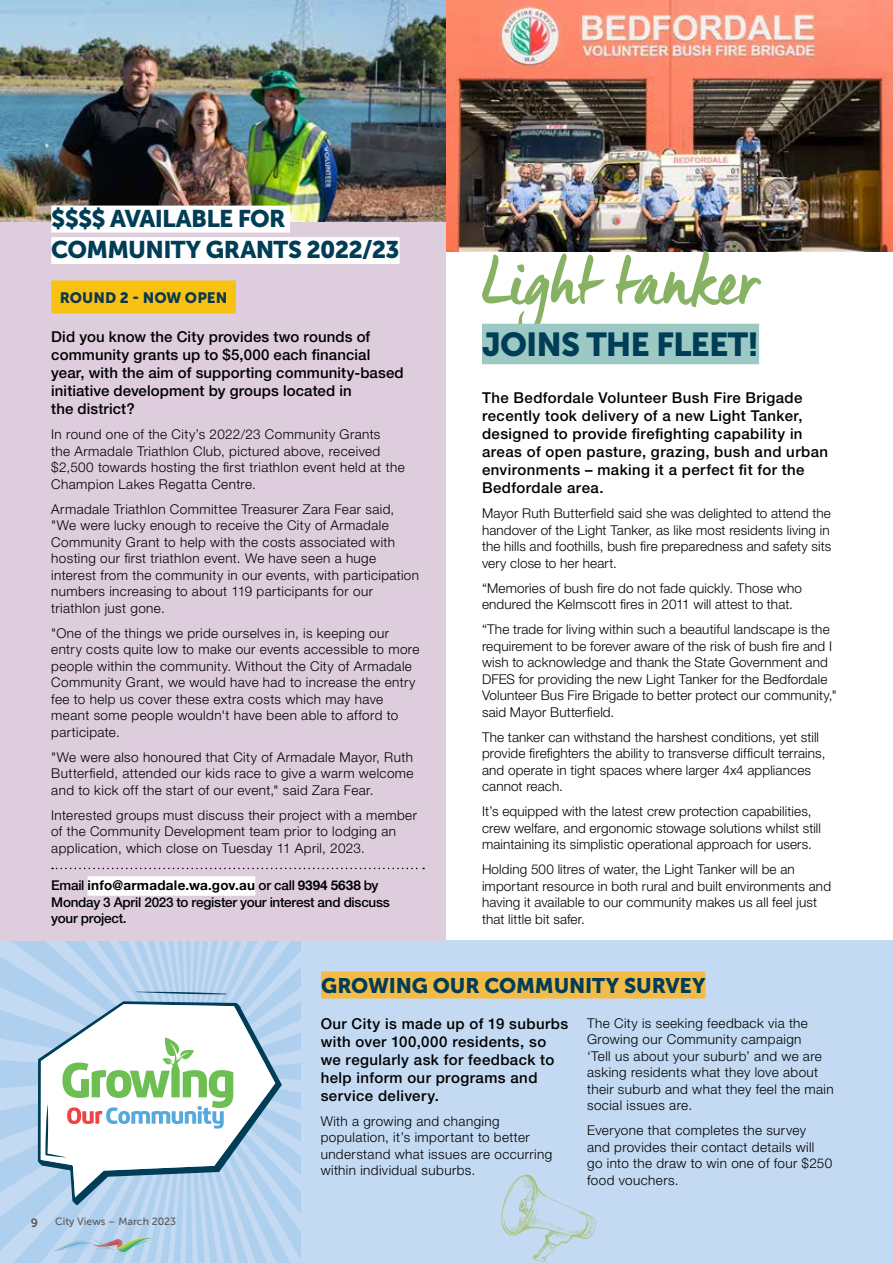
<style>
.page{position:relative;width:893px;height:1263px;background:#fff}
.page>*{position:absolute;margin:0;border:0;box-sizing:border-box;transform-origin:0 0}
.t1{font:69px "Manus Smooth";letter-spacing:.01em;color:#88b263}
.t2{font:33px "Museo Sans 900";letter-spacing:-.03em;color:#003d57}
.t3{font:24px/31.5px "Museo Sans 900";letter-spacing:-.03em;color:#003d57}
.t4{font:21px "Museo Sans 900";letter-spacing:-.01em;color:#003d57}
.t5{font:500 15px/18px "Helvetica Neue LT Std";letter-spacing:.025em;color:#000}
.t6{font:500 15px/18px "Helvetica Neue LT Std";letter-spacing:.005em;color:#000}
.t7{font:15px "Museo Sans 900";letter-spacing:.005em;color:#0d374e}
.t8{font:300 13.5px/16.5px "Helvetica Neue LT Std";letter-spacing:.02em;color:#000}
.t9{font:500 13.5px/16.5px "Helvetica Neue LT Std";letter-spacing:-.02em;color:#000}
.t10{font:12px "Museo Sans 700";color:#58595b}
.t11{font:10.5px "Museo Sans 500";color:#58595b}
.s1{font-weight:700}
</style>
<div class="page">
<img style="left:446px;top:0;width:447px;height:252px">
<img style="left:0;top:0;width:446px;height:222px">
<div style="left:302px;top:940px;width:591px;height:323px;background:#c3daf2"></div>
<div style="left:482px;top:324px;width:277px;height:40px;background:#9cc9c3"></div>
<div style="left:321px;top:971px;width:384px;height:27px;background:#f3bc48"></div>
<svg style="left:501px;top:1174px;width:95px;height:88px"></svg>
<div style="left:0;top:222px;width:446px;height:718px;background:#decedd"></div>
<div style="left:51px;top:206px;width:239px;height:27px;background:#fff"></div>
<div style="left:51px;top:237px;width:349px;height:27px;background:#fff"></div>
<div style="left:51px;top:280px;width:185px;height:33px;background:#f9c213"></div>
<svg style="left:52px;top:868px;width:372px;height:1px"></svg>
<svg style="left:0;top:876px;width:413px;height:387px"></svg>
<h3 class="t3" style="left:51px;top:202px;width:350px">$$$$ AVAILABLE FOR<br>COMMUNITY GRANTS 2022/23</h3>
<p class="t7" style="left:60px;top:289px;width:169px">ROUND 2 - NOW OPEN</p>
<p class="t6" style="left:51px;top:328px;width:354px">Did you know the City provides two rounds of community grants up to $5,000 each financial year, with the aim of supporting community-based initiative development by groups located in<br>the district?</p>
<p class="t8" style="left:51px;top:426px;width:355px">In round one of the City’s 2022/23 Community Grants<br>the Armadale Triathlon Club, pictured above, received $2,500 towards hosting the first triathlon event held at the Champion Lakes Regatta Centre.</p>
<p class="t8" style="left:51px;top:500px;width:369px">Armadale Triathlon Committee Treasurer Zara Fear said, "We were lucky enough to receive the City of Armadale Community Grant to help with the costs associated with hosting our first triathlon event. We have seen a huge interest from the community in our events, with participation numbers increasing to about 119 participants for our triathlon just gone.</p>
<p class="t8" style="left:51px;top:624px;width:370px">"One of the things we pride ourselves in, is keeping our entry costs quite low to make our events accessible to more people within the community. Without the City of Armadale Community Grant, we would have had to increase the entry fee to help us cover these extra costs which may have meant some people wouldn't have been able to afford to participate.</p>
<p class="t8" style="left:51px;top:748px;width:364px;text-align:justify">"We were also honoured that City of Armadale Mayor, Ruth Butterfield, attended our kids race to give a warm welcome and to kick off the start of our event," said Zara Fear.</p>
<p class="t8" style="left:51px;top:806px;width:367px">Interested groups must discuss their project with a member of the Community Development team prior to lodging an application, which close on Tuesday 11 April, 2023.</p>
<p class="t9" style="left:51px;top:877px;width:340px">Email <span class="s1">info@armadale.wa.gov.au</span> or call <span class="s1">9394 5638</span> by<br>Monday 3 April 2023 to register your interest and discuss your project.</p>
<h1 class="t1" style="left:482px;top:239px;width:278px">Light tanker</h1>
<h2 class="t2" style="left:482px;top:326px;width:279px">JOINS THE FLEET!</h2>
<p class="t5" style="left:482px;top:389px;width:348px">The Bedfordale Volunteer Bush Fire Brigade recently took delivery of a new Light Tanker, designed to provide firefighting capability in areas of open pasture, grazing, bush and urban environments – making it a perfect fit for the Bedfordale area.</p>
<p class="t8" style="left:482px;top:505px;width:351px;text-align:justify">Mayor Ruth Butterfield said she was delighted to attend the handover of the Light Tanker, as like most residents living in the hills and foothills, bush fire preparedness and safety sits very close to her heart.</p>
<p class="t8" style="left:482px;top:579px;width:322px">“Memories of bush fire do not fade quickly. Those who endured the Kelmscott fires in 2011 will attest to that.</p>
<p class="t8" style="left:482px;top:621px;width:356px">“The trade for living within such a beautiful landscape is the requirement to be forever aware of the risk of bush fire and I wish to acknowledge and thank the State Government and DFES for providing the new Light Tanker for the Bedfordale Volunteer Bus Fire Brigade to better protect our community," said Mayor Butterfield.</p>
<p class="t8" style="left:482px;top:728px;width:345px">The tanker can withstand the harshest conditions, yet still provide firefighters the ability to transverse difficult terrains, and operate in tight spaces where larger 4x4 appliances cannot reach.</p>
<p class="t8" style="left:482px;top:803px;width:341px">It’s equipped with the latest crew protection capabilities, crew welfare, and ergonomic stowage solutions whilst still maintaining its simplistic operational approach for users.</p>
<p class="t8" style="left:482px;top:861px;width:351px">Holding 500 litres of water, the Light Tanker will be an important resource in both rural and built environments and having it available to our community makes us all feel just that little bit safer.</p>
<h3 class="t4" style="left:321px;top:973px;width:386px">GROWING OUR COMMUNITY SURVEY</h3>
<p class="t10" style="left:31px;top:1216px;width:9px">9</p>
<p class="t11" style="left:55px;top:1216px;width:122px">City Views – March 2023</p>
<p class="t5" style="left:321px;top:1014px;width:249px">Our City is made up of 19 suburbs with over 100,000 residents, so we regularly ask for feedback to help inform our programs and service delivery.</p>
<p class="t8" style="left:321px;top:1112px;width:233px">With a growing and changing population, it’s important to better understand what issues are occurring within individual suburbs.</p>
<p class="t8" style="left:587px;top:1014px;width:248px">The City is seeking feedback via the Growing our Community campaign<br>‘Tell us about your suburb’ and we are asking residents what they love about their suburb and what they feel the main social issues are.</p>
<p class="t8" style="left:587px;top:1122px;width:247px">Everyone that completes the survey and provides their contact details will go into the draw to win one of four $250 food vouchers.</p>
</div>
